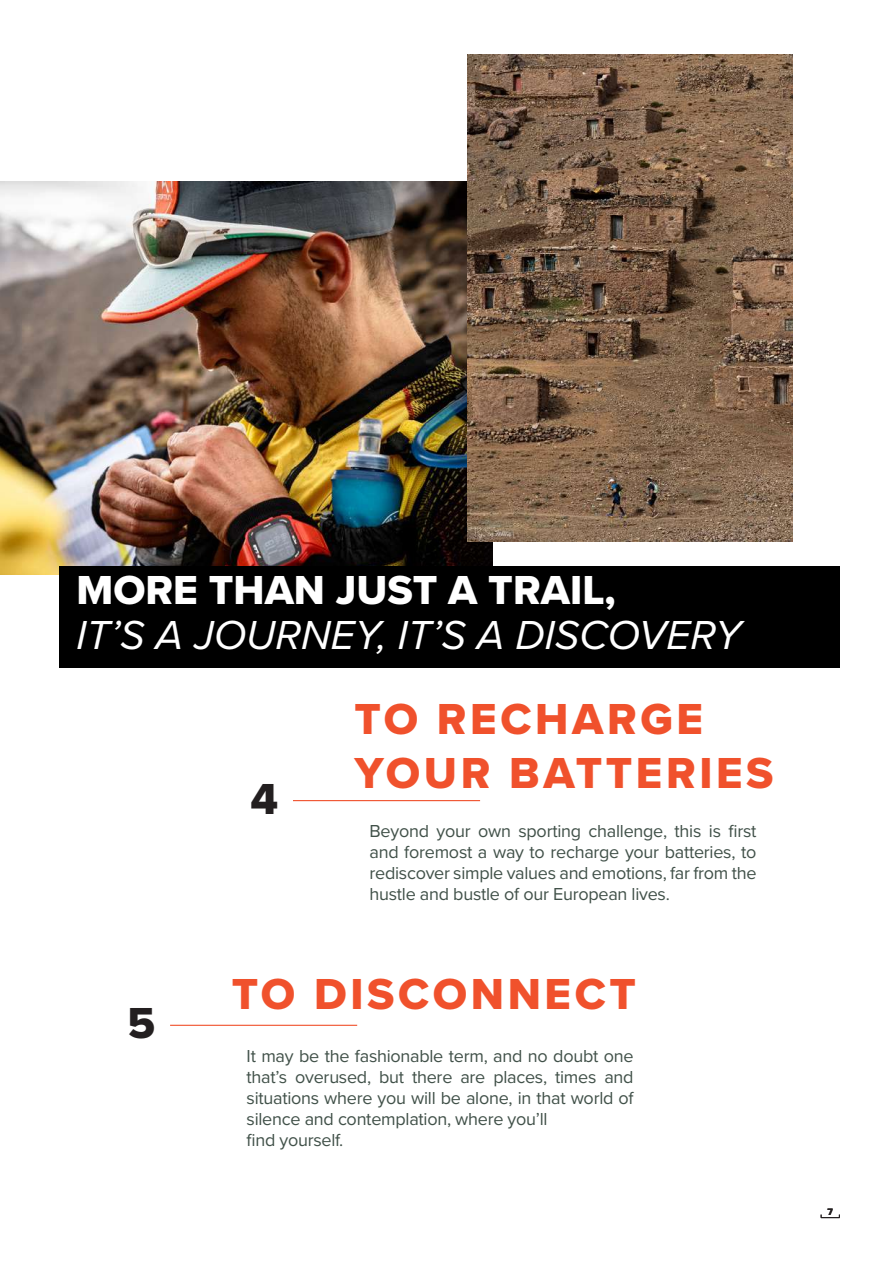
<style>
.page{position:relative;width:893px;height:1263px;background:#fff}
.page>*{position:absolute;margin:0;border:0;box-sizing:border-box;transform-origin:0 0}
.t1{font:45px/54px "Proxima Nova Extrabld";letter-spacing:.08em;color:#f0512c}
.t2{font:45px "Proxima Nova Extrabld";color:#231f20}
.t3{font:italic 42px "Proxima Nova";color:#fff}
.t4{font:42px "Proxima Nova Extrabld";color:#fff}
.t5{font:18px/21px "Proxima Nova";letter-spacing:-.015em;color:#415149;text-align:justify}
.t6{font:9.75px "Proxima Nova Extrabld";color:#231f20}
</style>
<div class="page">
<svg style="left:821px;top:1214px;width:19px;height:4px"></svg>
<img style="left:0;top:182px;width:492px;height:393px">
<img style="left:468px;top:55px;width:324px;height:487px">
<hr style="left:293px;top:800px;width:187px;height:1px;background:#f0512c">
<hr style="left:170px;top:1025px;width:187px;height:1px;background:#f0512c">
<div style="left:60px;top:566px;width:780px;height:102px;background:#000"></div>
<h2 class="t4" style="left:77px;top:572px;width:541px">MORE THAN JUST A TRAIL,</h2>
<h2 class="t3" style="left:77px;top:617px;width:667px">IT’S A JOURNEY, IT’S A DISCOVERY</h2>
<h1 class="t2" style="left:128px;top:999px;width:29px">5</h1>
<h1 class="t2" style="left:250px;top:774px;width:29px">4</h1>
<h1 class="t1" style="left:355px;top:691px;width:420px">TO RECHARGE<br>YOUR BATTERIES</h1>
<p class="t5" style="left:369px;top:821px;width:388px">Beyond your own sporting challenge, this is first and foremost a way to recharge your batteries, to rediscover simple values and emotions, far from the hustle and bustle of our European lives.</p>
<h1 class="t1" style="left:232px;top:967px;width:406px">TO DISCONNECT</h1>
<p class="t5" style="left:247px;top:1046px;width:389px;text-align:left">It may be the fashionable term, and no doubt one that’s overused, but there are places, times and situations where you will be alone, in that world of silence and contemplation, where you’ll<br>find yourself.</p>
<p class="t6" style="left:827px;top:1206px;width:7px">7</p>
</div>
